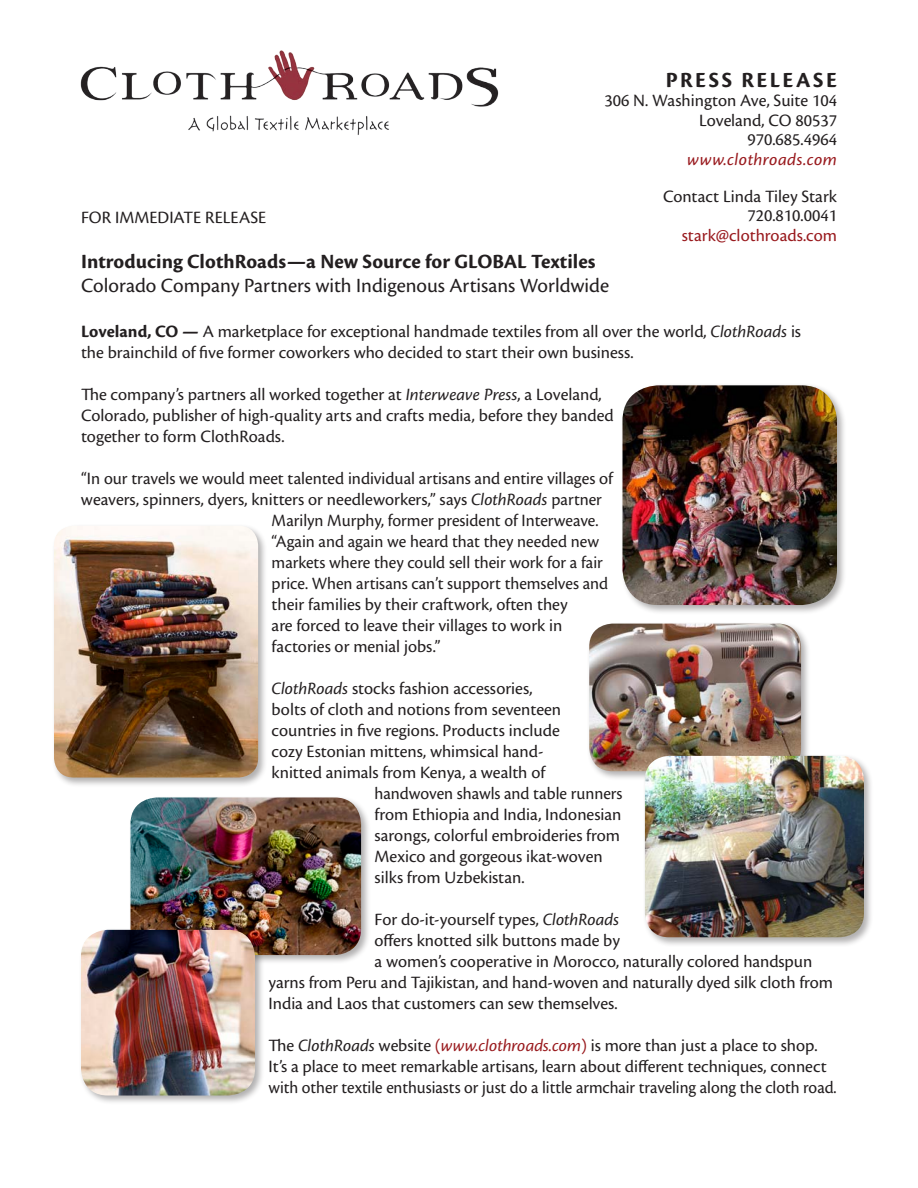
<style>
.page{position:relative;width:918px;height:1188px;background:#fff}
.page>*{position:absolute;margin:0;border:0;box-sizing:border-box;transform-origin:0 0}
.Page_Title{font:700 22.5px "Cronos Pro";letter-spacing:.115em;color:#231f20}
.t1{font:21px "Cronos Pro";color:#231f20}
.t2{font:700 21px "Cronos Pro";color:#231f20}
.Text{font:18px/21px "Cronos Pro";color:#231f20}
.t3{font:18px "Cronos Pro";color:#991a1e}
.t4{font:18px "Cronos Pro Capt It";letter-spacing:.02em;color:#991a1e}
.s1{font-weight:700}
.s2{font-style:italic}
.s3{color:#991a1e}
.s4{font-style:italic;color:#991a1e}
</style>
<div class="page">
<img style="left:80px;top:50px;width:419px;height:85px">
<div style="left:52px;top:523px;width:216px;height:264px;background:#231f20;opacity:.35"></div>
<img style="left:54px;top:526px;width:204px;height:252px">
<div style="left:128px;top:795px;width:243px;height:170px;background:#231f20;opacity:.35"></div>
<img style="left:130px;top:797px;width:231px;height:158px">
<div style="left:79px;top:928px;width:186px;height:177px;background:#231f20;opacity:.35"></div>
<img style="left:81px;top:930px;width:174px;height:166px">
<div style="left:620px;top:383px;width:227px;height:232px;background:#231f20;opacity:.35"></div>
<img style="left:622px;top:385px;width:215px;height:220px">
<div style="left:587px;top:621px;width:224px;height:160px;background:#231f20;opacity:.35"></div>
<img style="left:589px;top:624px;width:212px;height:147px">
<div style="left:643px;top:754px;width:231px;height:193px;background:#231f20;opacity:.35"></div>
<img style="left:645px;top:756px;width:219px;height:181px">
<p class="Page_Title" style="left:666px;top:67px;width:172px">PRESS RELEASE</p>
<p class="Text" style="left:604px;top:90px;width:234px">306 N. Washington Ave, Suite 104</p>
<p class="Text" style="left:699px;top:110px;width:139px">Loveland, CO 80537</p>
<p class="Text" style="left:747px;top:129px;width:91px">970.685.4964</p>
<p class="t4" style="left:687px;top:149px;width:151px">www.clothroads.com</p>
<p class="Text" style="left:663px;top:186px;width:175px">Contact Linda Tiley Stark</p>
<p class="Text" style="left:747px;top:205px;width:91px">720.810.0041</p>
<p class="t3" style="left:682px;top:225px;width:157px">stark@clothroads.com</p>
<p class="Text" style="left:81px;top:206px;width:187px">FOR IMMEDIATE RELEASE</p>
<p class="t2" style="left:81px;top:249px;width:516px">Introducing ClothRoads—a New Source for GLOBAL Textiles</p>
<p class="t1" style="left:81px;top:273px;width:530px">Colorado Company Partners with Indigenous Artisans Worldwide</p>
<p class="Text" style="left:81px;top:321px;width:722px"><span class="s1">Loveland, CO —</span> A marketplace for exceptional handmade textiles from all over the world, <span class="s2">ClothRoads</span> is the brainchild of five former coworkers who decided to start their own business.</p>
<p class="Text" style="left:81px;top:384px;width:534px">The company’s partners all worked together at <span class="s2">Interweave Press</span>, a Loveland,<br>Colorado, publisher of high-quality arts and crafts media, before they banded together to form ClothRoads.</p>
<p class="Text" style="left:81px;top:467px;width:533px">“In our travels we would meet talented individual artisans and entire villages of</p>
<p class="Text" style="left:81px;top:489px;width:522px">weavers, spinners, dyers, knitters or needleworkers,” says <span class="s2">ClothRoads</span> partner</p>
<p class="Text" style="left:272px;top:510px;width:329px">Marilyn Murphy, former president of Interweave.</p>
<p class="Text" style="left:272px;top:531px;width:329px">“Again and again we heard that they needed new</p>
<p class="Text" style="left:272px;top:552px;width:333px">markets where they could sell their work for a fair</p>
<p class="Text" style="left:272px;top:573px;width:338px">price. When artisans can’t support themselves and</p>
<p class="Text" style="left:272px;top:593px;width:297px">their families by their craftwork, often they</p>
<p class="Text" style="left:272px;top:615px;width:292px">are forced to leave their villages to work in</p>
<p class="Text" style="left:272px;top:636px;width:170px">factories or menial jobs.”</p>
<p class="Text" style="left:272px;top:678px;width:262px"><span class="s2">ClothRoads</span> stocks fashion accessories,</p>
<p class="Text" style="left:272px;top:699px;width:291px">bolts of cloth and notions from seventeen</p>
<p class="Text" style="left:272px;top:720px;width:290px">countries in five regions. Products include</p>
<p class="Text" style="left:272px;top:741px;width:273px">cozy Estonian mittens, whimsical hand-</p>
<p class="Text" style="left:272px;top:762px;width:275px">knitted animals from Kenya, a wealth of</p>
<p class="Text" style="left:375px;top:782px;width:249px">handwoven shawls and table runners</p>
<p class="Text" style="left:375px;top:803px;width:248px">from Ethiopia and India, Indonesian</p>
<p class="Text" style="left:375px;top:825px;width:247px">sarongs, colorful embroideries from</p>
<p class="Text" style="left:375px;top:846px;width:230px">Mexico and gorgeous ikat-woven</p>
<p class="Text" style="left:375px;top:867px;width:152px">silks from Uzbekistan.</p>
<p class="Text" style="left:375px;top:909px;width:246px">For do-it-yourself types, <span class="s2">ClothRoads</span></p>
<p class="Text" style="left:375px;top:930px;width:247px">offers knotted silk buttons made by</p>
<p class="Text" style="left:375px;top:951px;width:439px">a women’s cooperative in Morocco, naturally colored handspun</p>
<p class="Text" style="left:269px;top:972px;width:566px">yarns from Peru and Tajikistan, and hand-woven and naturally dyed silk cloth from</p>
<p class="Text" style="left:269px;top:993px;width:351px">India and Laos that customers can sew themselves.</p>
<p class="Text" style="left:269px;top:1035px;width:570px">The <span class="s2">ClothRoads</span> website <span class="s3">(</span><span class="s4">www.clothroads.com</span><span class="s3">)</span> is more than just a place to shop.<br>It’s a place to meet remarkable artisans, learn about different techniques, connect with other textile enthusiasts or just do a little armchair traveling along the cloth road.</p>
</div>
